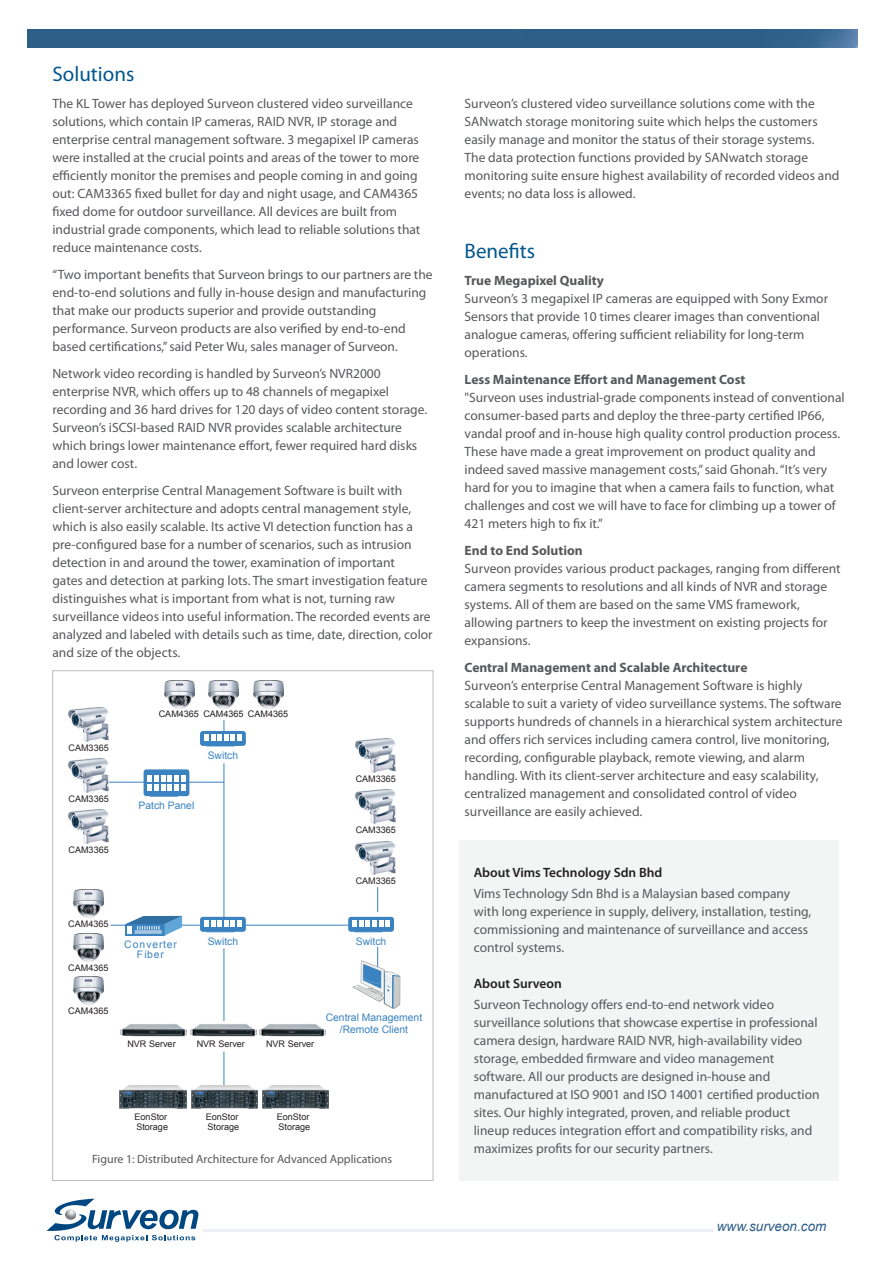
<style>
.page{position:relative;width:893px;height:1263px;background:#fff}
.page>*{position:absolute;margin:0;border:0;box-sizing:border-box;transform-origin:0 0}
.t1{font:21px "Myriad Pro";color:#01578d}
.t2{font:13.5px/18px "Myriad Pro";color:#57585a}
.t3{font:700 13.5px "Myriad Pro";color:#57585a}
.t4{font:600 13.5px "Myriad Pro";color:#231f20}
.t5{font:italic 13.5px "Arial";color:#2d5e88}
.t6{font:12px "Myriad Pro";color:#57585a}
.t7{font:10.35px/11.9px "Arial";color:#3a83c0;text-align:center}
.t8{font:10.35px/10.4px "Arial";letter-spacing:.095em;color:#3a83c0;text-align:center}
.t9{font:9px/9.8px "Arial";color:#231f20}
</style>
<div class="page">
<div style="left:28px;top:30px;width:829px;height:18px;background:#2d5e88"></div>
<svg style="left:47px;top:1198px;width:151px;height:44px"></svg>
<hr style="left:203px;top:1229px;width:510px;height:2px;background:#eceff3">
<div style="left:459px;top:840px;width:380px;height:341px;background:#f3f5f5"></div>
<hr style="left:224px;top:763px;width:1px;height:161px;background:#3a83c0">
<hr style="left:224px;top:948px;width:1px;height:73px;background:#3a83c0">
<hr style="left:224px;top:1051px;width:1px;height:41px;background:#3a83c0">
<div style="left:200px;top:731px;width:46px;height:15px;background:#3a83c0;border-radius:3px"></div>
<svg style="left:204px;top:720px;width:40px;height:21px"></svg>
<div style="left:200px;top:917px;width:46px;height:15px;background:#3a83c0;border-radius:3px"></div>
<div style="left:348px;top:917px;width:46px;height:15px;background:#3a83c0;border-radius:3px"></div>
<svg style="left:352px;top:920px;width:38px;height:7px"></svg>
<div style="left:144px;top:769px;width:45px;height:27px;background:#3a83c0;border-radius:3px"></div>
<svg style="left:147px;top:775px;width:39px;height:16px"></svg>
<hr style="left:188px;top:782px;width:36px;height:1px;background:#3a83c0">
<hr style="left:104px;top:782px;width:41px;height:1px;background:#3a83c0">
<hr style="left:244px;top:925px;width:108px;height:1px;background:#3a83c0">
<svg style="left:377px;top:887px;width:1px;height:25px"></svg>
<svg style="left:110px;top:916px;width:134px;height:19px"></svg>
<img style="left:120px;top:1085px;width:66px;height:23px">
<img style="left:191px;top:1085px;width:66px;height:23px">
<img style="left:262px;top:1085px;width:67px;height:23px">
<img style="left:74px;top:890px;width:30px;height:28px">
<img style="left:74px;top:976px;width:30px;height:28px">
<img style="left:74px;top:933px;width:30px;height:28px">
<img style="left:355px;top:841px;width:41px;height:34px">
<img style="left:355px;top:790px;width:41px;height:34px">
<img style="left:355px;top:739px;width:41px;height:33px">
<img style="left:68px;top:810px;width:41px;height:33px">
<img style="left:68px;top:759px;width:41px;height:33px">
<img style="left:68px;top:708px;width:41px;height:33px">
<img style="left:164px;top:680px;width:30px;height:28px">
<img style="left:209px;top:680px;width:30px;height:28px">
<img style="left:253px;top:680px;width:30px;height:28px">
<svg style="left:353px;top:947px;width:47px;height:62px"></svg>
<img style="left:120px;top:1024px;width:67px;height:12px">
<img style="left:190px;top:1024px;width:66px;height:12px">
<img style="left:259px;top:1024px;width:66px;height:12px">
<h1 class="t1" style="left:52px;top:61px;width:83px">Solutions</h1>
<p class="t2" style="left:52px;top:94px;width:369px">The KL Tower has deployed Surveon clustered video surveillance solutions, which contain IP cameras, RAID NVR, IP storage and enterprise central management software. 3 megapixel IP cameras were installed at the crucial points and areas of the tower to more efficiently monitor the premises and people coming in and going out: CAM3365 fixed bullet for day and night usage, and CAM4365 fixed dome for outdoor surveillance. All devices are built from industrial grade components, which lead to reliable solutions that reduce maintenance costs.</p>
<p class="t2" style="left:52px;top:265px;width:382px">“Two important benefits that Surveon brings to our partners are the end-to-end solutions and fully in-house design and manufacturing that make our products superior and provide outstanding performance. Surveon products are also verified by end-to-end based certifications,” said Peter Wu, sales manager of Surveon.</p>
<p class="t2" style="left:52px;top:364px;width:376px">Network video recording is handled by Surveon’s NVR2000 enterprise NVR, which offers up to 48 channels of megapixel recording and 36 hard drives for 120 days of video content storage.<br>Surveon’s iSCSI-based RAID NVR provides scalable architecture which brings lower maintenance effort, fewer required hard disks and lower cost.</p>
<p class="t2" style="left:52px;top:481px;width:382px">Surveon enterprise Central Management Software is built with client-server architecture and adopts central management style, which is also easily scalable. Its active VI detection function has a pre-configured base for a number of scenarios, such as intrusion detection in and around the tower, examination of important<br>gates and detection at parking lots. The smart investigation feature distinguishes what is important from what is not, turning raw surveillance videos into useful information. The recorded events are analyzed and labeled with details such as time, date, direction, color and size of the objects.</p>
<p class="t9" style="left:69px;top:743px;width:42px">CAM3365</p>
<p class="t9" style="left:69px;top:794px;width:42px">CAM3365</p>
<p class="t9" style="left:69px;top:845px;width:42px">CAM3365</p>
<p class="t9" style="left:68px;top:919px;width:42px">CAM4365</p>
<p class="t9" style="left:68px;top:962px;width:42px">CAM4365</p>
<p class="t9" style="left:68px;top:1006px;width:42px">CAM4365</p>
<p class="t9" style="left:159px;top:709px;width:131px">CAM4365 CAM4365 CAM4365</p>
<p class="t7" style="left:208px;top:750px;width:32px">Switch</p>
<p class="t7" style="left:139px;top:800px;width:57px">Patch Panel</p>
<p class="t9" style="left:356px;top:774px;width:42px">CAM3365</p>
<p class="t9" style="left:356px;top:825px;width:42px">CAM3365</p>
<p class="t9" style="left:356px;top:876px;width:42px">CAM3365</p>
<p class="t8" style="left:124px;top:939px;width:54px">Converter<br>Fiber</p>
<p class="t7" style="left:208px;top:936px;width:32px">Switch</p>
<p class="t7" style="left:356px;top:936px;width:32px">Switch</p>
<p class="t7" style="left:326px;top:1011px;width:98px">Central Management /Remote Client</p>
<p class="t9" style="left:127px;top:1039px;width:50px">NVR Server</p>
<p class="t9" style="left:197px;top:1039px;width:50px">NVR Server</p>
<p class="t9" style="left:266px;top:1039px;width:50px">NVR Server</p>
<p class="t9" style="left:135px;top:1112px;width:35px">EonStor<br>Storage</p>
<p class="t9" style="left:206px;top:1112px;width:35px">EonStor<br>Storage</p>
<p class="t9" style="left:277px;top:1112px;width:35px">EonStor<br>Storage</p>
<p class="t6" style="left:92px;top:1151px;width:302px">Figure 1: Distributed Architecture for Advanced Applications</p>
<p class="t2" style="left:465px;top:94px;width:376px">Surveon’s clustered video surveillance solutions come with the SANwatch storage monitoring suite which helps the customers easily manage and monitor the status of their storage systems.<br>The data protection functions provided by SANwatch storage monitoring suite ensure highest availability of recorded videos and events; no data loss is allowed.</p>
<h1 class="t1" style="left:465px;top:238px;width:72px">Benefits</h1>
<p class="t3" style="left:465px;top:271px;width:141px">True Megapixel Quality</p>
<p class="t2" style="left:465px;top:289px;width:365px">Surveon’s 3 megapixel IP cameras are equipped with Sony Exmor Sensors that provide 10 times clearer images than conventional analogue cameras, offering sufficient reliability for long-term operations.</p>
<p class="t3" style="left:465px;top:370px;width:282px">Less Maintenance Effort and Management Cost</p>
<p class="t2" style="left:465px;top:388px;width:382px">"Surveon uses industrial-grade components instead of conventional consumer-based parts and deploy the three-party certified IP66, vandal proof and in-house high quality control production process.<br>These have made a great improvement on product quality and indeed saved massive management costs,” said Ghonah. “It’s very hard for you to imagine that when a camera fails to function, what challenges and cost we will have to face for climbing up a tower of 421 meters high to fix it.”</p>
<p class="t3" style="left:465px;top:541px;width:120px">End to End Solution</p>
<p class="t2" style="left:465px;top:559px;width:378px">Surveon provides various product packages, ranging from different camera segments to resolutions and all kinds of NVR and storage systems. All of them are based on the same VMS framework, allowing partners to keep the investment on existing projects for expansions.</p>
<p class="t3" style="left:465px;top:658px;width:284px">Central Management and Scalable Architecture</p>
<p class="t2" style="left:465px;top:676px;width:380px">Surveon’s enterprise Central Management Software is highly scalable to suit a variety of video surveillance systems. The software supports hundreds of channels in a hierarchical system architecture and offers rich services including camera control, live monitoring, recording, configurable playback, remote viewing, and alarm handling. With its client-server architecture and easy scalability, centralized management and consolidated control of video surveillance are easily achieved.</p>
<p class="t4" style="left:474px;top:864px;width:190px">About Vims Technology Sdn Bhd</p>
<p class="t2" style="left:474px;top:884px;width:339px">Vims Technology Sdn Bhd is a Malaysian based company with long experience in supply, delivery, installation, testing, commissioning and maintenance of surveillance and access control systems.</p>
<p class="t4" style="left:474px;top:975px;width:90px">About Surveon</p>
<p class="t2" style="left:474px;top:995px;width:347px">Surveon Technology offers end-to-end network video surveillance solutions that showcase expertise in professional camera design, hardware RAID NVR, high-availability video storage, embedded firmware and video management software. All our products are designed in-house and manufactured at ISO 9001 and ISO 14001 certified production sites. Our highly integrated, proven, and reliable product lineup reduces integration effort and compatibility risks, and maximizes profits for our security partners.</p>
<p class="t5" style="left:717px;top:1217px;width:111px">www.surveon.com</p>
</div>
